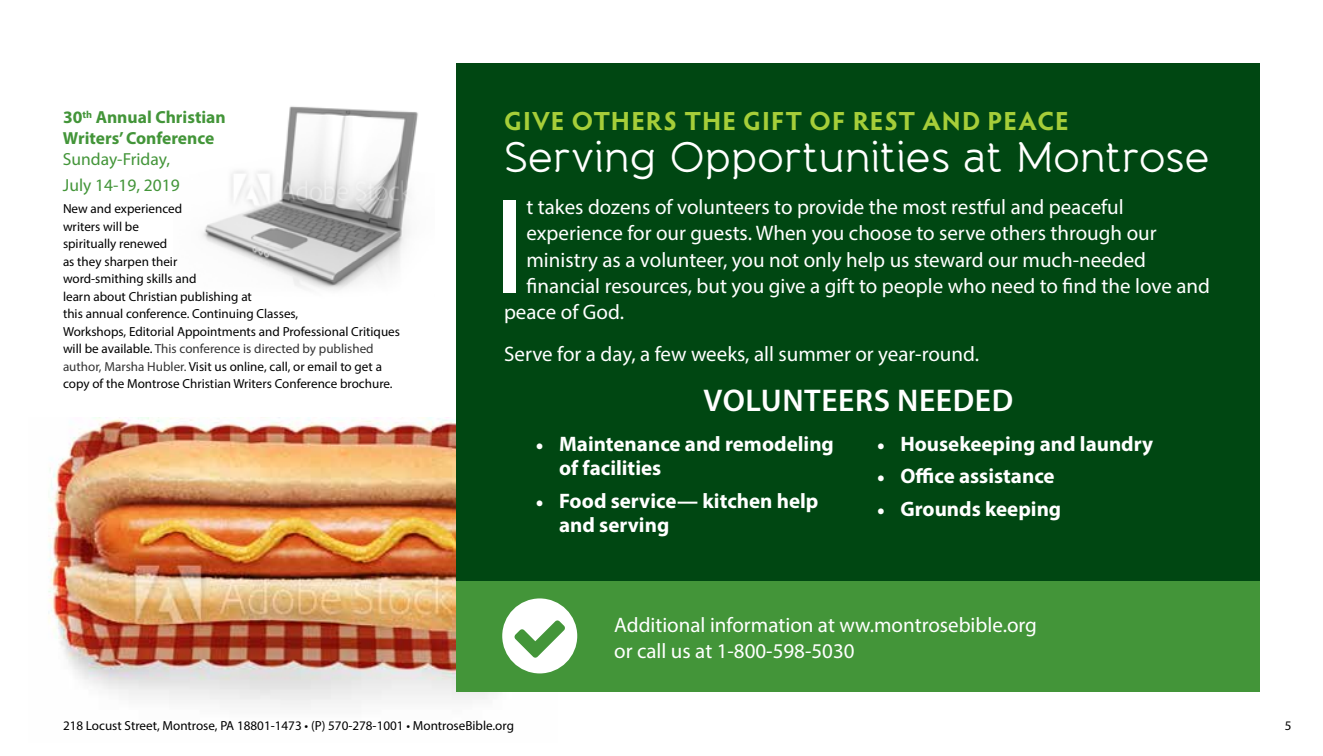
<style>
.page{position:relative;width:1323px;height:756px;background:#fff}
.page>*{position:absolute;margin:0;border:0;box-sizing:border-box;transform-origin:0 0}
.t1{font:137.9px "Myriad Pro";color:#fff}
.t2{font:42.88px "Banda";letter-spacing:-.01em;color:#fff}
.t3{font:600 31.5px "Myriad Pro";letter-spacing:.02em;color:#fff}
.t4{font:700 26.25px "Hypatia Sans Pro";letter-spacing:.04em;color:#a6ce39}
.t5{font:21px/26.2px "Myriad Pro";color:#fff}
.t6{font:700 21px/24.5px "Myriad Pro";color:#fff}
.t7{font:700 17.5px/21px "Myriad Pro";color:#439539}
.t8{font:17.5px/25.2px "Myriad Pro";color:#439539}
.t9{font:13.12px/17.5px "Myriad Pro";color:#000}
.s1{color:#333}
.s2{font-family:"Minion Pro"}
</style>
<div class="page">
<img style="left:48px;top:418px;width:449px;height:290px">
<img style="left:202px;top:106px;width:216px;height:184px">
<div style="left:457px;top:63px;width:803px;height:532px;background:#004712"></div>
<div style="left:457px;top:582px;width:803px;height:110px;background:#439539"></div>
<svg style="left:502px;top:598px;width:75px;height:75px"></svg>
<h3 class="t7" style="left:63px;top:106px;width:164px">30<sup>th</sup> Annual Christian<br>Writers’ Conference</h3>
<h3 class="t8" style="left:63px;top:147px;width:118px">Sunday-Friday,<br>July 14-19, 2019</h3>
<p class="t9" style="left:63px;top:200px;width:339px">New and experienced<br>writers will be<br>spiritually renewed<br>as they sharpen their<br>word-smithing skills and<br>learn about Christian publishing at<br>this annual conference. Continuing Classes,<br>Workshops, Editorial Appointments and Professional Critiques will be available. <span class="s1">This conference is directed by published author, Marsha Hubler.</span> Visit us online, call, or email to get a copy of the Montrose Christian Writers Conference brochure.</p>
<h3 class="t4" style="left:504px;top:102px;width:566px">GIVE OTHERS THE GIFT OF REST AND PEACE</h3>
<h2 class="t2" style="left:504px;top:131px;width:707px">Serving Opportunities at Montrose</h2>
<h1 class="t1" style="left:494px;top:162px;width:34px">I</h1>
<h3 class="t5" style="left:526px;top:194px;width:599px">t takes dozens of volunteers to provide the most restful and peaceful</h3>
<h3 class="t5" style="left:526px;top:220px;width:632px">experience for our guests. When you choose to serve others through our</h3>
<h3 class="t5" style="left:526px;top:246px;width:621px">ministry as a volunteer, you not only help us steward our much-needed</h3>
<h3 class="t5" style="left:526px;top:272px;width:685px">financial resources, but you give a gift to people who need to find the love and</h3>
<h3 class="t5" style="left:504px;top:299px;width:122px">peace of God.</h3>
<h3 class="t5" style="left:504px;top:341px;width:477px">Serve for a day, a few weeks, all summer or year-round.</h3>
<h3 class="t3" style="left:703px;top:380px;width:311px">VOLUNTEERS NEEDED</h3>
<h3 class="t6" style="left:559px;top:431px;width:276px;text-indent:-24px"><span class="s2">•</span> Maintenance and remodeling of facilities</h3>
<h3 class="t6" style="left:559px;top:488px;width:261px;text-indent:-24px"><span class="s2">•</span> Food service— kitchen help and serving</h3>
<h3 class="t6" style="left:877px;top:431px;width:278px"><span class="s2">•</span> Housekeeping and laundry</h3>
<h3 class="t6" style="left:877px;top:463px;width:179px"><span class="s2">•</span> Office assistance</h3>
<h3 class="t6" style="left:877px;top:496px;width:186px"><span class="s2">•</span> Grounds keeping</h3>
<h3 class="t5" style="left:614px;top:611px;width:424px">Additional information at ww.montrosebible.org or call us at 1-800-598-5030</h3>
<p class="t9" style="left:63px;top:716px;width:453px">218 Locust Street, Montrose, PA 18801-1473 • (P) 570-278-1001 • MontroseBible.org</p>
<p class="t9" style="left:1285px;top:716px;width:8px">5</p>
</div>
